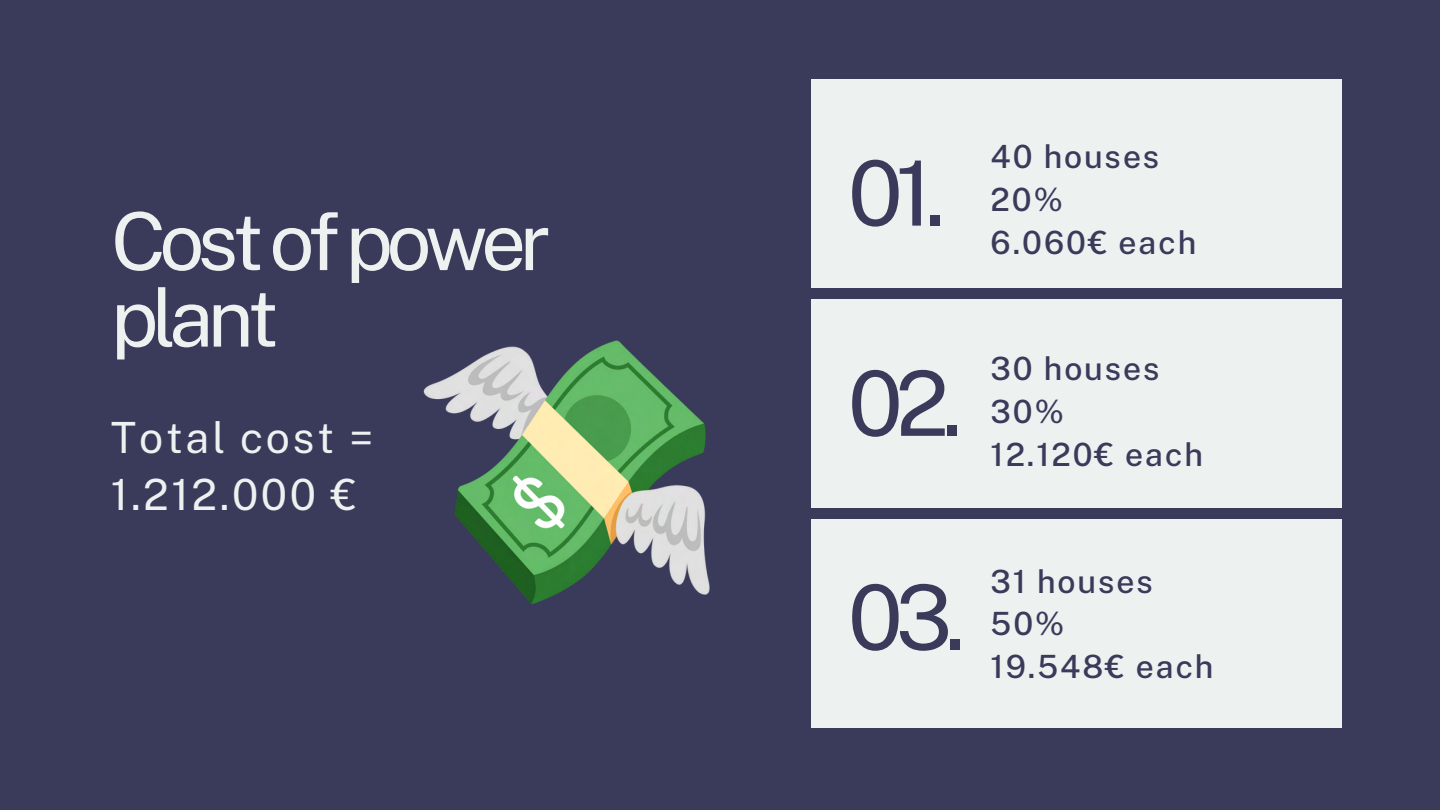
<style>
.page{position:relative;width:1440px;height:810px;background:#3a3a5b}
.page>*{position:absolute;margin:0;border:0;box-sizing:border-box;transform-origin:0 0}
.t1{font:90px "Public Sans";color:#3a3a5b}
.t2{font:80px/76.5px "Public Sans";letter-spacing:-.08em;color:#edf1ef}
.t3{font:43px/57.8px "Public Sans";letter-spacing:.06em;color:#edf1ef}
.t4{font:500 32px "Public Sans";letter-spacing:.06em;color:#3a3a5b}
</style>
<div class="page">
<div style="left:811px;top:79px;width:530px;height:209px;background:#edf1ef"></div>
<div style="left:811px;top:299px;width:530px;height:208px;background:#edf1ef"></div>
<div style="left:811px;top:519px;width:530px;height:208px;background:#edf1ef"></div>
<img style="left:423px;top:340px;width:287px;height:265px">
<p class="t2" style="left:111px;top:203px;width:441px">Cost of power plant</p>
<p class="t3" style="left:111px;top:408px;width:264px">Total cost =<br>1.212.000 €</p>
<h2 class="t1" style="left:848px;top:140px;width:99px">01.</h2>
<h1 class="t4" style="left:991px;top:138px;width:170px">40 houses</h1>
<p class="t4" style="left:991px;top:181px;width:74px">20%</p>
<p class="t4" style="left:991px;top:223px;width:207px">6.060€ each</p>
<p class="t1" style="left:848px;top:350px;width:116px">02.</p>
<p class="t4" style="left:991px;top:350px;width:170px">30 houses</p>
<h1 class="t4" style="left:991px;top:393px;width:75px">30%</h1>
<p class="t4" style="left:991px;top:435px;width:214px">12.120€ each</p>
<h3 class="t1" style="left:848px;top:564px;width:119px">03.</h3>
<p class="t4" style="left:991px;top:562px;width:164px">31 houses</p>
<p class="t4" style="left:991px;top:605px;width:75px">50%</p>
<h1 class="t4" style="left:991px;top:648px;width:224px">19.548€ each</h1>
</div>
